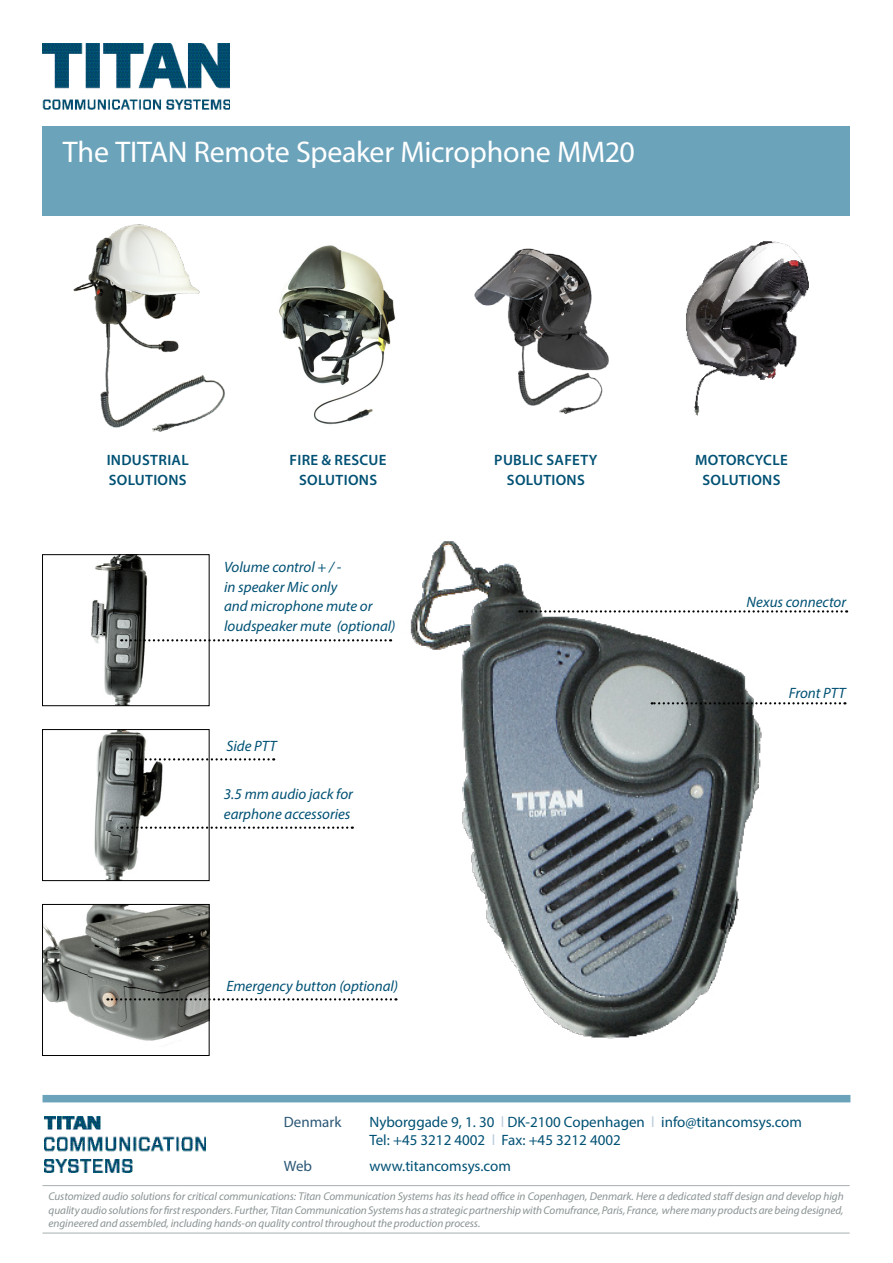
<style>
.page{position:relative;width:893px;height:1263px;background:#fff}
.page>*{position:absolute;margin:0;border:0;box-sizing:border-box;transform-origin:0 0}
.t1{font:30px "Myriad Pro";letter-spacing:-.01em;color:#fff}
.t2{font:italic 15px/19.5px "Myriad Pro";color:#005174}
.t3{font:15px/18px "Myriad Pro";color:#005174}
.t4{font:600 15px/19.5px "Myriad Pro";letter-spacing:.02em;color:#005174}
.t5{font:15px "Myriad Pro";color:#2b5775}
.t6{font:italic 11.25px/13.5px "Myriad Pro";letter-spacing:-.005em;color:#8a9394;text-align:justify}
.s1{color:#bbccdc}
</style>
<div class="page">
<img style="left:372px;top:541px;width:440px;height:498px">
<img style="left:73px;top:224px;width:152px;height:208px">
<img style="left:279px;top:245px;width:117px;height:180px">
<img style="left:474px;top:248px;width:135px;height:166px">
<img style="left:686px;top:241px;width:123px;height:175px">
<svg style="left:519px;top:610px;width:328px;height:2px"></svg>
<svg style="left:652px;top:702px;width:193px;height:2px"></svg>
<div style="left:43px;top:126px;width:807px;height:90px;background:#6ba3bb"></div>
<div style="left:43px;top:1095px;width:807px;height:7px;background:#6ba3bb"></div>
<hr style="left:43px;top:1185px;width:807px;height:1px;background:#a7afb0">
<hr style="left:43px;top:1233px;width:807px;height:1px;background:#a7afb0">
<img style="left:44px;top:906px;width:164px;height:135px">
<div style="left:42px;top:904px;width:168px;height:152px;border:1px solid #000"></div>
<img style="left:94px;top:731px;width:114px;height:148px">
<div style="left:42px;top:729px;width:168px;height:152px;border:1px solid #000"></div>
<img style="left:91px;top:556px;width:115px;height:148px">
<div style="left:42px;top:554px;width:168px;height:152px;border:1px solid #000"></div>
<svg style="left:107px;top:998px;width:289px;height:2px"></svg>
<svg style="left:121px;top:826px;width:232px;height:3px"></svg>
<svg style="left:121px;top:639px;width:270px;height:2px"></svg>
<svg style="left:127px;top:758px;width:147px;height:2px"></svg>
<img style="left:43px;top:44px;width:187px;height:66px">
<img style="left:45px;top:1117px;width:161px;height:55px">
<h1 class="t1" style="left:63px;top:133px;width:574px">The TITAN Remote Speaker Microphone MM20</h1>
<h2 class="t4" style="left:107px;top:450px;width:84px">IN DUSTRIAL<br>SOLUTIONS</h2>
<h2 class="t4" style="left:299px;top:450px;width:87px;text-indent:-10px">FI RE &amp; RESCUE<br>SOLUTIONS</h2>
<h2 class="t4" style="left:494px;top:450px;width:62px">PUBLIC SAFET</h2>
<h2 class="t4" style="left:589px;top:450px;width:10px">Y</h2>
<h2 class="t4" style="left:507px;top:469px;width:46px">SOLUTIONS</h2>
<h2 class="t2" style="left:224px;top:557px;width:173px">Volume control + / -<br>in speaker Mic only<br>and microphone mute or loudspeaker mute (optional)</h2>
<h2 class="t2" style="left:227px;top:736px;width:52px">Side PTT</h2>
<h2 class="t2" style="left:224px;top:784px;width:131px">3.5 mm audio jack for earphone accessories</h2>
<h2 class="t2" style="left:227px;top:976px;width:173px">Emergency button (optional)</h2>
<h2 class="t4" style="left:695px;top:450px;width:12px">MOTO</h2>
<h2 class="t4" style="left:702px;top:450px;width:85px;text-indent:34px">RCYCLE<br>SOLUTIONS</h2>
<h2 class="t2" style="left:746px;top:592px;width:101px">Nexus connector</h2>
<h2 class="t2" style="left:789px;top:683px;width:58px">Front PTT</h2>
<h2 class="t5" style="left:284px;top:1113px;width:59px">Denmark</h2>
<h2 class="t3" style="left:369px;top:1113px;width:434px">Nyborggade 9, 1. 30 <span class="s1">l</span> DK-2100 Copenhagen <span class="s1">l</span> info@titancomsys.com<br>Tel: +45 3212 4002 <span class="s1">l</span> Fax: +45 3212 4002</h2>
<h2 class="t5" style="left:284px;top:1157px;width:30px">Web</h2>
<h2 class="t3" style="left:369px;top:1157px;width:143px">www.titancomsys.com</h2>
<p class="t6" style="left:49px;top:1189px;width:797px">Customized audio solutions for critical communications: Titan Communication Systems has its head office in Copenhagen, Denmark. Here a dedicated staff design and develop high quality audio solutions for first responders. Further, Titan Communication Systems has a strategic partnership with Comufrance, Paris, France, where many products are being designed, engineered and assembled, including hands-on quality control throughout the production process.</p>
</div>
